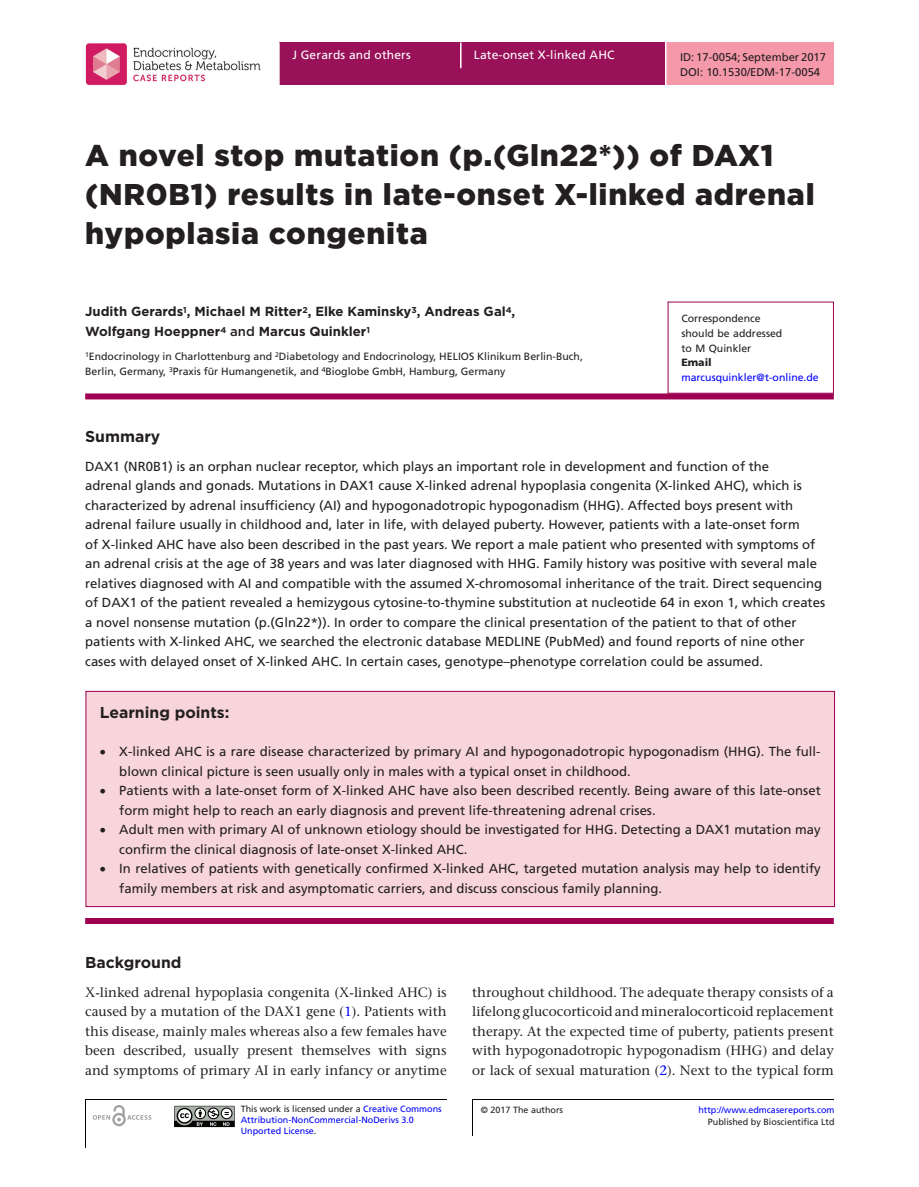
<style>
.page{position:relative;width:919px;height:1187px;background:#fff}
.page>*{position:absolute;margin:0;border:0;box-sizing:border-box;transform-origin:0 0}
.t1{font:36px "Arial";color:#000}
.CT{font:900 30px/39px "Gotham";letter-spacing:.025em;color:#231f20}
.H1_Rule{font:700 15.75px "Gotham";color:#231f20}
.ABS_H{font:700 15.75px "Gotham";color:#231f20}
.TXT{font:500 13.5px/19.5px "Stone Serif Std";color:#231f20;text-align:justify}
.ABS_TXT{font:13.2px/19.5px "Frutiger LT Std";color:#231f20}
.AU{font:700 13.2px/19.5px "Gotham";color:#231f20}
.Article_Title{font:12px "Frutiger LT Std";letter-spacing:.015em;color:#fff}
.Author_Name{font:12px "Frutiger LT Std";letter-spacing:.015em;color:#fff}
.t2{font:11.25px "Frutiger LT Std";color:#231f20}
.Address{font:10.5px/14.7px "Frutiger LT Std";color:#231f20}
.Corres{font:10.5px "Frutiger LT Std";color:#231f20}
.Corres-2{font:10.5px "Frutiger LT Std";color:#00f}
.Corres-3{font:900 10.5px "Frutiger LT Std";color:#231f20}
.t3{font:9px/10.8px "Frutiger LT Std";color:#00f}
.t4{font:9px "Frutiger LT Std";color:#231f20}
.s1{font-weight:500}
.s2{color:#00f}
.s3{color:#231f20}
</style>
<div class="page">
<div style="left:280px;top:43px;width:385px;height:42px;background:#991259"></div>
<div style="left:666px;top:43px;width:167px;height:42px;background:#f598a9"></div>
<svg style="left:460px;top:43px;width:1px;height:25px"></svg>
<img style="left:85px;top:43px;width:176px;height:42px">
<hr style="left:85px;top:1099px;width:1px;height:48px;background:#040503">
<hr style="left:472px;top:1099px;width:1px;height:36px;background:#050504">
<hr style="left:85px;top:1098px;width:361px;height:1px;background:#050504">
<hr style="left:472px;top:1099px;width:361px;height:1px;background:#050504">
<svg style="left:174px;top:1105px;width:61px;height:23px"></svg>
<svg style="left:93px;top:1105px;width:58px;height:21px"></svg>
<div style="left:85px;top:393px;width:748px;height:6px;background:#9e0151"></div>
<div style="left:85px;top:917px;width:748px;height:6px;background:#9e0151"></div>
<div style="left:86px;top:691px;width:748px;height:215px;background:#f7d5db"></div>
<div style="left:86px;top:691px;width:748px;height:215px;border:1px solid #9e0151"></div>
<p class="Author_Name" style="left:292px;top:48px;width:120px">J Gerards and others</p>
<p class="Article_Title" style="left:474px;top:48px;width:142px">Late-onset X-linked AHC</p>
<p class="t2" style="left:680px;top:51px;width:147px">ID: 17-0054; September 2017</p>
<p class="t2" style="left:680px;top:65px;width:142px">DOI: 10.1530/EDM-17-0054</p>
<p class="CT" style="left:85px;top:135px;width:731px">A novel stop mutation (p.(Gln22*)) of DAX1 (NR0B1) results in late-onset X-linked adrenal hypoplasia congenita</p>
<p class="AU" style="left:85px;top:302px;width:431px">Judith Gerards<sup>1</sup>, Michael M Ritter<sup>2</sup>, Elke Kaminsky<sup>3</sup>, Andreas Gal<sup>4</sup>,<br>Wolfgang Hoeppner<sup>4</sup> <span class="s1">and</span> Marcus Quinkler<sup>1</sup></p>
<p class="Address" style="left:85px;top:349px;width:499px"><sup>1</sup>Endocrinology in Charlottenburg and <sup>2</sup>Diabetology and Endocrinology, HELIOS Klinikum Berlin-Buch,<br>Berlin, Germany, <sup>3</sup>Praxis für Humangenetik, and <sup>4</sup>Bioglobe GmbH, Hamburg, Germany</p>
<p class="Corres" style="left:681px;top:312px;width:81px">Correspondence</p>
<p class="Corres" style="left:681px;top:327px;width:102px">should be addressed</p>
<p class="Corres" style="left:681px;top:342px;width:72px">to M Quinkler</p>
<p class="Corres-3" style="left:681px;top:356px;width:32px">Email</p>
<p class="Corres-2" style="left:681px;top:371px;width:139px">marcusquinkler@t-online.de</p>
<p class="ABS_H" style="left:85px;top:426px;width:77px">Summary</p>
<p class="ABS_TXT" style="left:85px;top:456px;width:741px">DAX1 (NR0B1) is an orphan nuclear receptor, which plays an important role in development and function of the<br>adrenal glands and gonads. Mutations in DAX1 cause X-linked adrenal hypoplasia congenita (X-linked AHC), which is characterized by adrenal insufficiency (AI) and hypogonadotropic hypogonadism (HHG). Affected boys present with adrenal failure usually in childhood and, later in life, with delayed puberty. However, patients with a late-onset form<br>of X-linked AHC have also been described in the past years. We report a male patient who presented with symptoms of an adrenal crisis at the age of 38 years and was later diagnosed with HHG. Family history was positive with several male relatives diagnosed with AI and compatible with the assumed X-chromosomal inheritance of the trait. Direct sequencing of DAX1 of the patient revealed a hemizygous cytosine-to-thymine substitution at nucleotide 64 in exon 1, which creates a novel nonsense mutation (p.(Gln22*)). In order to compare the clinical presentation of the patient to that of other patients with X-linked AHC, we searched the electronic database MEDLINE (PubMed) and found reports of nine other cases with delayed onset of X-linked AHC. In certain cases, genotype–phenotype correlation could be assumed.</p>
<h1 class="t1" style="left:449px;top:569px;width:22px">p</h1>
<h1 class="H1_Rule" style="left:100px;top:701px;width:131px">Learning points:</h1>
<p class="ABS_TXT" style="left:119px;top:741px;width:702px;text-indent:-20px">• X-linked AHC is a rare disease characterized by primary AI and hypogonadotropic hypogonadism (HHG). The full&shy;blown clinical picture is seen usually only in males with a typical onset in childhood.</p>
<p class="ABS_TXT" style="left:119px;top:780px;width:703px;text-indent:-20px">• Patients with a late-onset form of X-linked AHC have also been described recently. Being aware of this late-onset form might help to reach an early diagnosis and prevent life-threatening adrenal crises.</p>
<p class="ABS_TXT" style="left:119px;top:819px;width:702px;text-indent:-20px">• Adult men with primary AI of unknown etiology should be investigated for HHG. Detecting a DAX1 mutation may confirm the clinical diagnosis of late-onset X-linked AHC.</p>
<p class="ABS_TXT" style="left:119px;top:858px;width:702px;text-indent:-20px">• In relatives of patients with genetically confirmed X-linked AHC, targeted mutation analysis may help to identify family members at risk and asymptomatic carriers, and discuss conscious family planning.</p>
<p class="H1_Rule" style="left:85px;top:951px;width:98px">Background</p>
<p class="TXT" style="left:85px;top:982px;width:363px">X-linked adrenal hypoplasia congenita (X-linked AHC) is caused by a mutation of the DAX1 gene (<span class="s2">1</span>). Patients with this disease, mainly males whereas also a few females have been described, usually present themselves with signs and symptoms of primary AI in early infancy or anytime</p>
<p class="TXT" style="left:472px;top:982px;width:363px">throughout childhood. The adequate therapy consists of a lifelong glucocorticoid and mineralocorticoid replacement therapy. At the expected time of puberty, patients present with hypogonadotropic hypogonadism (HHG) and delay or lack of sexual maturation (<span class="s2">2</span>). Next to the typical form</p>
<p class="t3" style="left:241px;top:1103px;width:202px"><span class="s3">This work is licensed under a</span> Creative Commons<br>Attribution-NonCommercial-NoDerivs 3.0<br>Unported License<span class="s3">.</span></p>
<p class="t4" style="left:481px;top:1104px;width:84px">© 2017 The authors</p>
<p class="t3" style="left:698px;top:1104px;width:138px">http://www.edmcasereports.com</p>
<p class="t4" style="left:708px;top:1116px;width:128px">Published by Bioscientifica Ltd</p>
</div>
